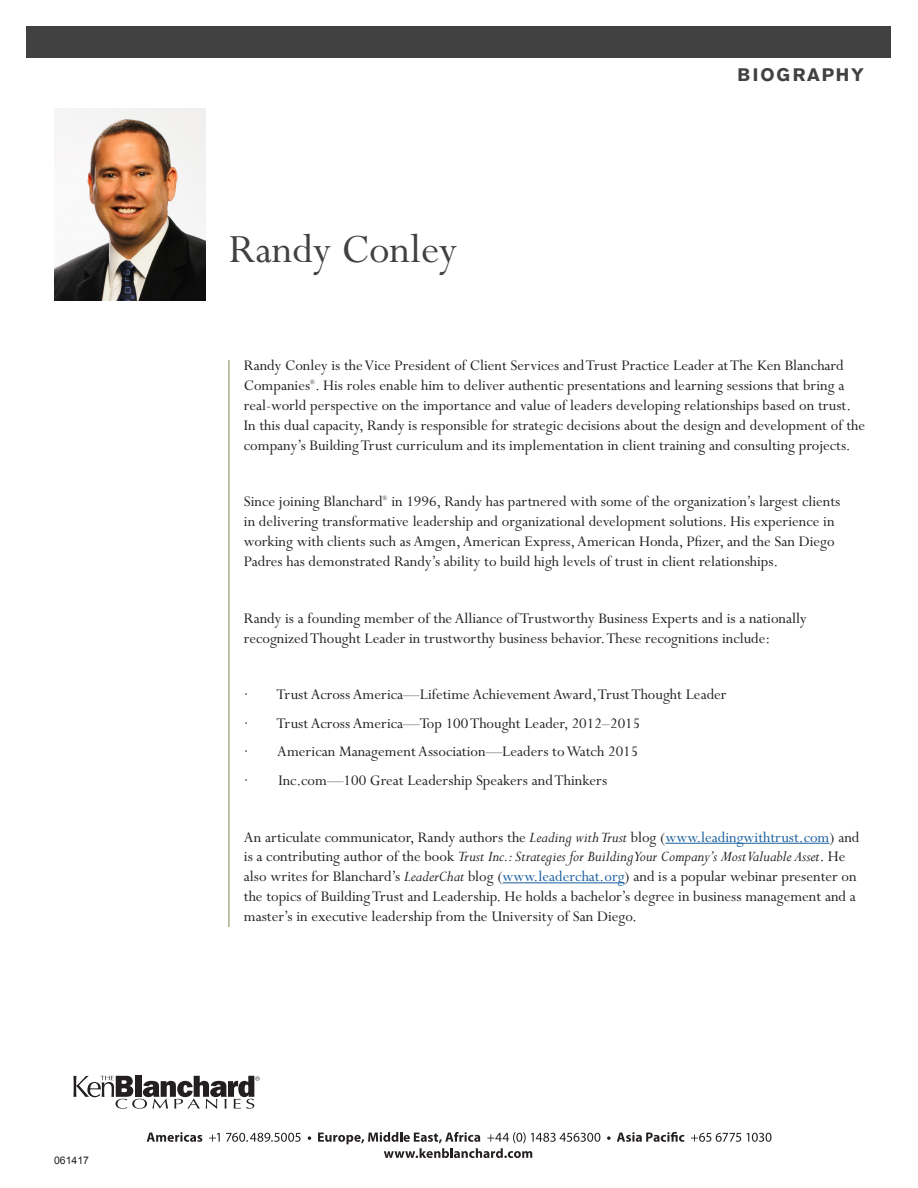
<style>
.page{position:relative;width:918px;height:1188px;background:#fff}
.page>*{position:absolute;margin:0;border:0;box-sizing:border-box;transform-origin:0 0}
.Level_1_head{font:45px "Perpetua Std";color:#414141}
.Level_2_head{font:700 18px "Akzidenz Grotesk BE";letter-spacing:.1em;color:#414141}
.Body{font:16.5px/19.8px "Perpetua Std";color:#231f20}
.t1{font:10.5px "Arial";color:#231f20}
.Body-2{font:6.6px "Perpetua Std";color:#231f20}
.s1{font-style:italic}
.s2{color:#175d9e}
</style>
<div class="page">
<hr style="left:229px;top:360px;width:1px;height:567px;background:#818053">
<hr style="left:665px;top:843px;width:165px;height:1px;background:#175d9e">
<hr style="left:503px;top:882px;width:122px;height:1px;background:#175d9e">
<img style="left:54px;top:108px;width:152px;height:192px">
<div style="left:27px;top:27px;width:864px;height:31px;background:#414141"></div>
<svg style="left:73px;top:1076px;width:187px;height:33px"></svg>
<svg style="left:147px;top:1132px;width:55px;height:10px"></svg>
<svg style="left:209px;top:1133px;width:11px;height:9px"></svg>
<svg style="left:226px;top:1133px;width:75px;height:9px"></svg>
<svg style="left:308px;top:1136px;width:3px;height:4px"></svg>
<svg style="left:607px;top:1136px;width:4px;height:4px"></svg>
<svg style="left:617px;top:1132px;width:67px;height:10px"></svg>
<svg style="left:691px;top:1133px;width:81px;height:9px"></svg>
<svg style="left:318px;top:1132px;width:282px;height:26px"></svg>
<p class="t1" style="left:54px;top:1154px;width:37px">061417</p>
<p class="Level_1_head" style="left:229px;top:226px;width:230px">Randy Conley</p>
<p class="Level_2_head" style="left:737px;top:64px;width:128px">BIOGRAPHY</p>
<p class="Body" style="left:244px;top:356px;width:602px">Randy Conley is the Vice President of Client Services and Trust Practice Leader at The Ken Blanchard<br>Companies . His roles enable him to deliver authentic presentations and learning sessions that bring a</p>
<p class="Body-2" style="left:310px;top:378px;width:7px">®</p>
<p class="Body" style="left:244px;top:396px;width:623px">real-world perspective on the importance and value of leaders developing relationships based on trust.<br>In this dual capacity, Randy is responsible for strategic decisions about the design and development of the company’s Building Trust curriculum and its implementation in client training and consulting projects.</p>
<p class="Body" style="left:244px;top:492px;width:140px">Since joining Blanchard</p>
<p class="Body-2" style="left:383px;top:495px;width:7px">®</p>
<p class="Body" style="left:244px;top:492px;width:598px;text-indent:147px">in 1996, Randy has partnered with some of the organization’s largest clients in delivering transformative leadership and organizational development solutions. His experience in working with clients such as Amgen, American Express, American Honda, Pfizer, and the San Diego Padres has demonstrated Randy’s ability to build high levels of trust in client relationships.</p>
<p class="Body" style="left:244px;top:609px;width:564px">Randy is a founding member of the Alliance of Trustworthy Business Experts and is a nationally recognized Thought Leader in trustworthy business behavior. These recognitions include:</p>
<p class="Body" style="left:244px;top:685px;width:484px">· Trust Across America—Lifetime Achievement Award, Trust Thought Leader</p>
<p class="Body" style="left:244px;top:714px;width:398px">· Trust Across America—Top 100 Thought Leader, 2012–2015</p>
<p class="Body" style="left:244px;top:742px;width:396px">· American Management Association—Leaders to Watch 2015</p>
<p class="Body" style="left:244px;top:771px;width:365px">· Inc.com—100 Great Leadership Speakers and Thinkers</p>
<p class="Body" style="left:244px;top:828px;width:617px">An articulate communicator, Randy authors the <span class="s1">Leading with Trust</span> blog (<span class="s2">www.leadingwithtrust.com</span>) and is a contributing author of the book <span class="s1">Trust Inc.: Strategies for Building Your Company’s Most Valuable Asset</span>. He also writes for Blanchard’s <span class="s1">LeaderChat</span> blog (<span class="s2">www.leaderchat.org</span>) and is a popular webinar presenter on the topics of Building Trust and Leadership. He holds a bachelor’s degree in business management and a master’s in executive leadership from the University of San Diego.</p>
</div>
